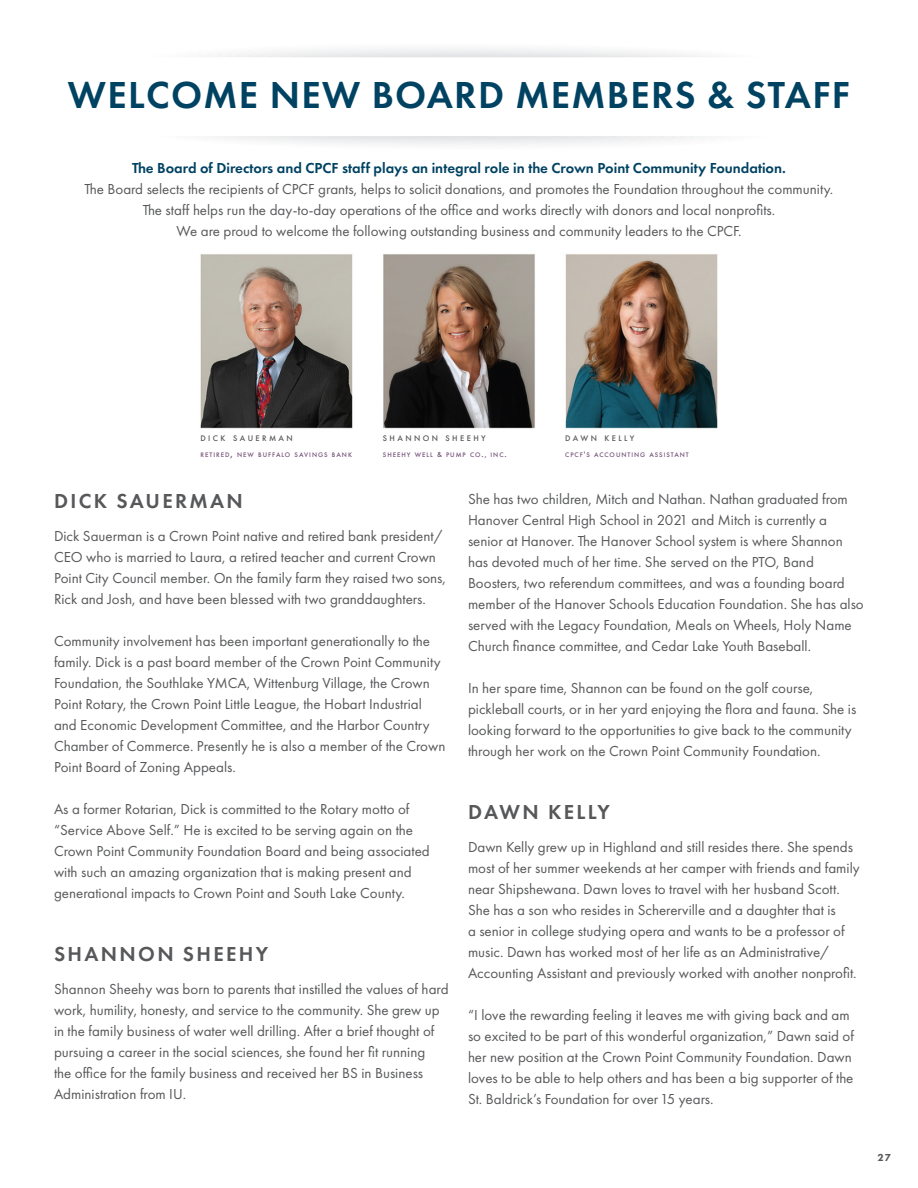
<style>
.page{position:relative;width:918px;height:1188px;background:#fff}
.page>*{position:absolute;margin:0;border:0;box-sizing:border-box;transform-origin:0 0}
.t1{font:600 39px "Futura PT";letter-spacing:.035em;color:#004262}
.t2{font:600 21px "Futura PT";letter-spacing:.11em;color:#57585a}
.t3{font:15px/21px "Futura PT";color:#57585a}
.t4{font:600 15px "Futura PT";color:#004262}
.t5{font:800 10.5px "Futura PT";color:#57585a}
.t6{font:500 8.4px "Futura PT";letter-spacing:.285em;color:#57585a}
.t7{font:500 6.9px "Futura PT";letter-spacing:.145em;color:#734f77}
.s1{font-size:9.75px}
.s2{font-size:7.5px}
.s3{font-size:8.25px}
</style>
<div class="page">
<svg style="left:210px;top:49px;width:502px;height:8px"></svg>
<svg style="left:211px;top:136px;width:492px;height:9px"></svg>
<img style="left:200px;top:254px;width:518px;height:175px">
<p class="t1" style="left:68px;top:71px;width:784px">WELCOME NEW BOARD MEMBERS &amp; STAFF</p>
<p class="t4" style="left:132px;top:159px;width:655px">The Board of Directors and CPCF staff plays an integral role in the Crown Point Community Foundation.</p>
<p class="t3" style="left:85px;top:179px;width:750px">The Board selects the recipients of CPCF grants, helps to solicit donations, and promotes the Foundation throughout the community.</p>
<p class="t3" style="left:143px;top:200px;width:634px">The staff helps run the day-to-day operations of the office and works directly with donors and local nonprofits.</p>
<p class="t3" style="left:176px;top:221px;width:567px">We are proud to welcome the following outstanding business and community leaders to the CPCF.</p>
<p class="t6" style="left:201px;top:433px;width:94px">DICK SAUERMAN</p>
<p class="t7" style="left:201px;top:451px;width:153px">RETIRED<span class="s1">,</span> NEW BUFFALO SAVINGS BANK</p>
<p class="t6" style="left:383px;top:433px;width:104px">SHANNON SHEEHY</p>
<p class="t7" style="left:383px;top:451px;width:126px">SHEEHY WELL <span class="s2">&amp;</span> PUMP CO<span class="s1">.</span><span class="s2">,</span> INC<span class="s1">.</span></p>
<p class="t6" style="left:565px;top:433px;width:71px">DAWN KELLY</p>
<p class="t7" style="left:565px;top:451px;width:125px">CPCF<span class="s3">'</span>S ACCOUNTING ASSISTANT</p>
<p class="t2" style="left:54px;top:488px;width:190px">DICK SAUERMAN</p>
<p class="t3" style="left:54px;top:526px;width:393px">Dick Sauerman is a Crown Point native and retired bank president/ CEO who is married to Laura, a retired teacher and current Crown Point City Council member. On the family farm they raised two sons, Rick and Josh, and have been blessed with two granddaughters.</p>
<p class="t3" style="left:54px;top:631px;width:393px">Community involvement has been important generationally to the family. Dick is a past board member of the Crown Point Community Foundation, the Southlake YMCA, Wittenburg Village, the Crown Point Rotary, the Crown Point Little League, the Hobart Industrial and Economic Development Committee, and the Harbor Country Chamber of Commerce. Presently he is also a member of the Crown Point Board of Zoning Appeals.</p>
<p class="t3" style="left:54px;top:799px;width:357px">As a former Rotarian, Dick is committed to the Rotary motto of</p>
<p class="t3" style="left:54px;top:820px;width:377px">“Service Above Self.” He is excited to be serving again on the<br>Crown Point Community Foundation Board and being associated with such an amazing organization that is making present and</p>
<p class="t3" style="left:54px;top:883px;width:353px">generational impacts to Crown Point and South Lake County.</p>
<p class="t2" style="left:54px;top:941px;width:216px">SHANNON SHEEHY</p>
<p class="t3" style="left:54px;top:979px;width:396px">Shannon Sheehy was born to parents that instilled the values of hard work, humility, honesty, and service to the community. She grew up in the family business of water well drilling. After a brief thought of pursuing a career in the social sciences, she found her fit running<br>the office for the family business and received her BS in Business Administration from IU.</p>
<p class="t3" style="left:468px;top:488px;width:381px">She has two children, Mitch and Nathan. Nathan graduated from<br>Hanover Central High School in 2021 and Mitch is currently a</p>
<p class="t3" style="left:468px;top:530px;width:376px">senior at Hanover. The Hanover School system is where Shannon has devoted much of her time. She served on the PTO, Band</p>
<p class="t3" style="left:468px;top:572px;width:397px">Boosters, two referendum committees, and was a founding board member of the Hanover Schools Education Foundation. She has also served with the Legacy Foundation, Meals on Wheels, Holy Name Church finance committee, and Cedar Lake Youth Baseball.</p>
<p class="t3" style="left:468px;top:677px;width:347px">In her spare time, Shannon can be found on the golf course,</p>
<p class="t3" style="left:468px;top:698px;width:390px">pickleball courts, or in her yard enjoying the flora and fauna. She is looking forward to the opportunities to give back to the community through her work on the Crown Point Community Foundation.</p>
<p class="t2" style="left:468px;top:798px;width:143px">DAWN KELLY</p>
<p class="t3" style="left:468px;top:836px;width:393px">Dawn Kelly grew up in Highland and still resides there. She spends most of her summer weekends at her camper with friends and family near Shipshewana. Dawn loves to travel with her husband Scott.<br>She has a son who resides in Schererville and a daughter that is<br>a senior in college studying opera and wants to be a professor of music. Dawn has worked most of her life as an Administrative/</p>
<p class="t3" style="left:468px;top:962px;width:390px">Accounting Assistant and previously worked with another nonprofit.</p>
<p class="t3" style="left:468px;top:1004px;width:387px">“I love the rewarding feeling it leaves me with giving back and am so excited to be part of this wonderful organization,” Dawn said of her new position at the Crown Point Community Foundation. Dawn loves to be able to help others and has been a big supporter of the St. Baldrick’s Foundation for over 15 years.</p>
<p class="t5" style="left:878px;top:1151px;width:15px">27</p>
</div>
